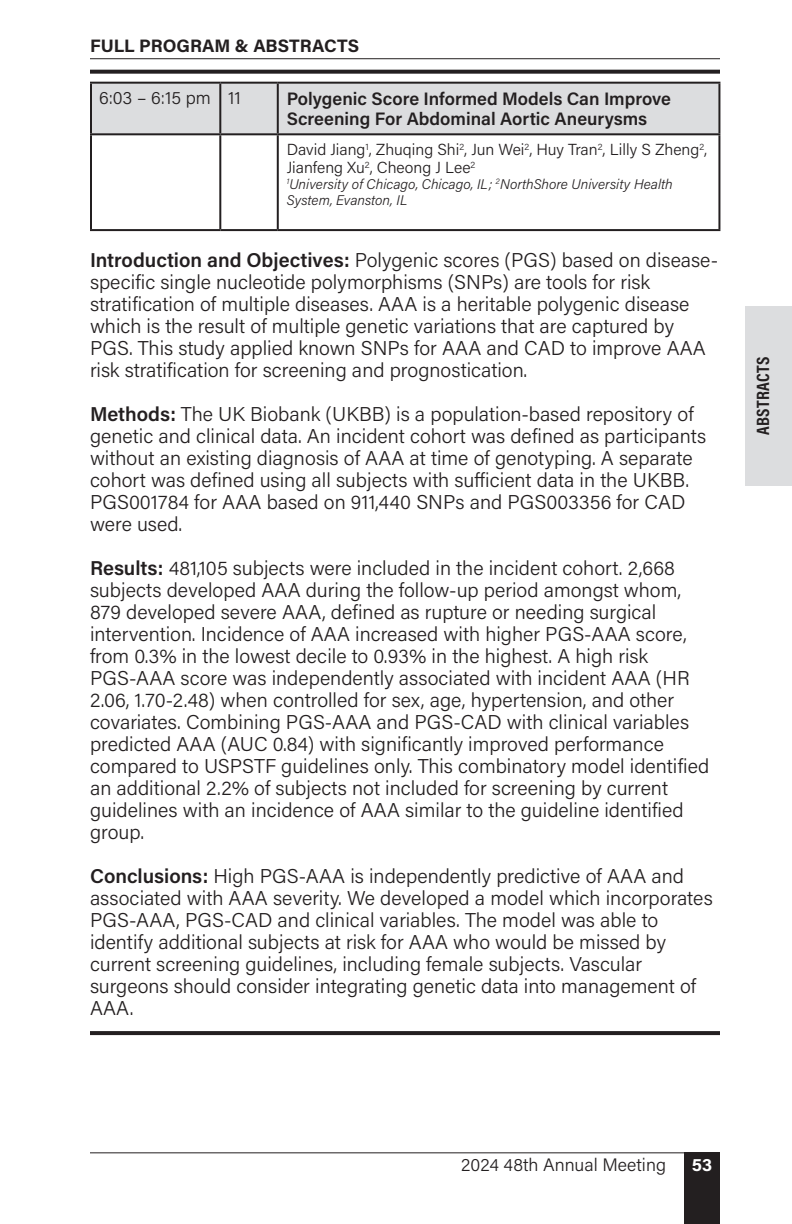
<style>
.page{position:relative;width:792px;height:1224px;background:#fff}
.page>*{position:absolute;margin:0;border:0;box-sizing:border-box;transform-origin:0 0}
.Paragraph_Style_1{font:300 20px/22px "Acumin Pro";color:#231f20}
.Paragraph_Style_1-2{font:600 18px/20px "Acumin Pro";color:#231f20}
.Paragraph_Style_1-3{font:300 18px "Acumin Pro";color:#231f20}
.t1{font:700 18px "Acumin Pro";color:#231f20}
.t2{font:700 18px "Acumin Pro Cond";letter-spacing:.02em;color:#231f20}
.t3{font:700 18px "Acumin Pro";color:#fff}
.Paragraph_Style_1-4{font:300 16px/18px "Acumin Pro";color:#231f20}
.Paragraph_Style_1-5{font:italic 300 14px/16px "Acumin Pro";color:#231f20}
.s1{font-weight:600}
</style>
<div class="page">
<div style="left:684px;top:1152px;width:36px;height:72px;background:#231f20"></div>
<hr style="left:90px;top:1152px;width:630px;height:1px;background:#231f20">
<hr style="left:90px;top:58px;width:630px;height:1px;background:#231f20">
<div style="left:746px;top:306px;width:46px;height:180px;background:#dcdddf"></div>
<svg style="left:90px;top:70px;width:630px;height:4px;background:#353132"></svg>
<svg style="left:90px;top:1031px;width:630px;height:4px;background:#272324"></svg>
<div style="left:92px;top:84px;width:626px;height:49px;background:#dcdddf"></div>
<hr style="left:90px;top:82px;width:130px;height:2px;background:#231f20">
<hr style="left:90px;top:84px;width:2px;height:49px;background:#231f20">
<hr style="left:220px;top:82px;width:58px;height:2px;background:#231f20">
<hr style="left:219px;top:84px;width:2px;height:49px;background:#231f20">
<hr style="left:278px;top:82px;width:442px;height:2px;background:#231f20">
<hr style="left:277px;top:84px;width:2px;height:49px;background:#231f20">
<hr style="left:718px;top:84px;width:2px;height:49px;background:#231f20">
<hr style="left:90px;top:133px;width:130px;height:2px;background:#231f20">
<hr style="left:90px;top:135px;width:2px;height:94px;background:#231f20">
<hr style="left:220px;top:133px;width:58px;height:2px;background:#231f20">
<hr style="left:219px;top:135px;width:2px;height:94px;background:#231f20">
<hr style="left:278px;top:133px;width:442px;height:2px;background:#231f20">
<hr style="left:277px;top:135px;width:2px;height:94px;background:#231f20">
<hr style="left:718px;top:135px;width:2px;height:94px;background:#231f20">
<hr style="left:90px;top:229px;width:130px;height:2px;background:#231f20">
<hr style="left:220px;top:229px;width:58px;height:2px;background:#231f20">
<hr style="left:278px;top:229px;width:442px;height:2px;background:#231f20">
<p class="t1" style="left:90px;top:33px;width:271px">FULL PROGRAM &amp; ABSTRACTS</p>
<p class="Paragraph_Style_1-3" style="left:99px;top:85px;width:113px">6:03 – 6:15 pm</p>
<p class="Paragraph_Style_1-3" style="left:228px;top:85px;width:14px">11</p>
<p class="Paragraph_Style_1-2" style="left:287px;top:88px;width:386px">Polygenic Score Informed Models Can Improve<br>Screening For Abdominal Aortic Aneurysms</p>
<p class="Paragraph_Style_1-4" style="left:287px;top:140px;width:422px">David Jiang<sup>1</sup>, Zhuqing Shi<sup>2</sup>, Jun Wei<sup>2</sup>, Huy Tran<sup>2</sup>, Lilly S Zheng<sup>2</sup>,<br>Jianfeng Xu<sup>2</sup>, Cheong J Lee<sup>2</sup></p>
<p class="Paragraph_Style_1-5" style="left:287px;top:176px;width:388px"><sup>1</sup>University of Chicago, Chicago, IL; <sup>2</sup>NorthShore University Health<br>System, Evanston, IL</p>
<p class="Paragraph_Style_1" style="left:90px;top:248px;width:630px"><span class="s1">Introduction and Objectives:</span> Polygenic scores (PGS) based on disease&shy;specific single nucleotide polymorphisms (SNPs) are tools for risk stratification of multiple diseases. AAA is a heritable polygenic disease which is the result of multiple genetic variations that are captured by PGS. This study applied known SNPs for AAA and CAD to improve AAA risk stratification for screening and prognostication.</p>
<p class="Paragraph_Style_1" style="left:90px;top:402px;width:618px"><span class="s1">Methods:</span> The UK Biobank (UKBB) is a population-based repository of genetic and clinical data. An incident cohort was defined as participants without an existing diagnosis of AAA at time of genotyping. A separate cohort was defined using all subjects with sufficient data in the UKBB.<br>PGS001784 for AAA based on 911,440 SNPs and PGS003356 for CAD were used.</p>
<p class="Paragraph_Style_1" style="left:90px;top:556px;width:621px"><span class="s1">Results:</span> 481,105 subjects were included in the incident cohort. 2,668 subjects developed AAA during the follow-up period amongst whom, 879 developed severe AAA, defined as rupture or needing surgical intervention. Incidence of AAA increased with higher PGS-AAA score, from 0.3% in the lowest decile to 0.93% in the highest. A high risk PGS-AAA score was independently associated with incident AAA (HR 2.06, 1.70-2.48) when controlled for sex, age, hypertension, and other covariates. Combining PGS-AAA and PGS-CAD with clinical variables predicted AAA (AUC 0.84) with significantly improved performance compared to USPSTF guidelines only. This combinatory model identified an additional 2.2% of subjects not included for screening by current guidelines with an incidence of AAA similar to the guideline identified group.</p>
<p class="Paragraph_Style_1" style="left:90px;top:864px;width:624px"><span class="s1">Conclusions:</span> High PGS-AAA is independently predictive of AAA and associated with AAA severity. We developed a model which incorporates PGS-AAA, PGS-CAD and clinical variables. The model was able to identify additional subjects at risk for AAA who would be missed by current screening guidelines, including female subjects. Vascular surgeons should consider integrating genetic data into management of AAA.</p>
<p class="t2" style="left:751px;top:435px;width:80px;rotate:-90deg">ABSTRACTS</p>
<p class="Paragraph_Style_1-3" style="left:461px;top:1153px;width:206px">2024 48th Annual Meeting</p>
<p class="t3" style="left:692px;top:1152px;width:22px">53</p>
</div>
